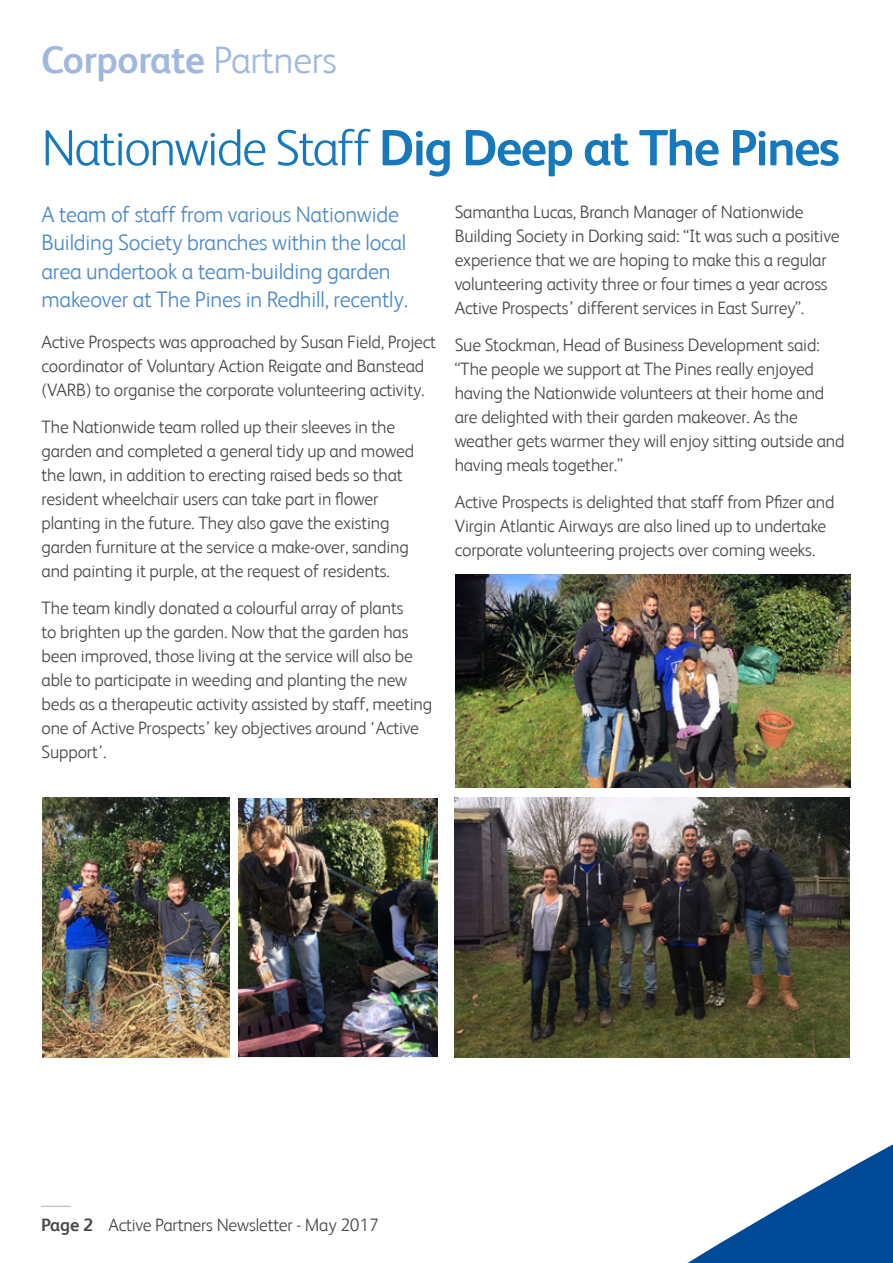
<style>
.page{position:relative;width:893px;height:1263px;background:#fff}
.page>*{position:absolute;margin:0;border:0;box-sizing:border-box;transform-origin:0 0}
.t1{font:700 51px "FS Albert";letter-spacing:-.03em;color:#1678bd}
.t2{font:700 38.4px "FS Albert";letter-spacing:-.01em;color:#a0b8e0}
.t3{font:300 22.5px/28.5px "FS Albert";letter-spacing:-.01em;color:#4e8ac8}
.t4{font:300 18px/24px "FS Albert";letter-spacing:-.01em;color:#4a4a49}
.s1{font-weight:300}
.s2{font-weight:700}
</style>
<div class="page">
<svg style="left:563px;top:722px;width:330px;height:541px"></svg>
<hr style="left:41px;top:1205px;width:30px;height:2px;background:#c6c6c6">
<img style="left:238px;top:798px;width:199px;height:258px">
<img style="left:454px;top:798px;width:396px;height:259px">
<img style="left:43px;top:798px;width:186px;height:259px">
<img style="left:455px;top:575px;width:395px;height:213px">
<h2 class="t2" style="left:41px;top:38px;width:298px">Corporate <span class="s1">Partners</span></h2>
<h1 class="t1" style="left:42px;top:118px;width:800px"><span class="s1">Nationwide Staff</span> Dig Deep at The Pines</h1>
<p class="t3" style="left:42px;top:200px;width:368px">A team of staff from various Nationwide Building Society branches within the local area undertook a team-building garden makeover at The Pines in Redhill, recently.</p>
<p class="t4" style="left:42px;top:330px;width:396px">Active Prospects was approached by Susan Field, Project coordinator of Voluntary Action Reigate and Banstead (VARB) to organise the corporate volunteering activity.</p>
<p class="t4" style="left:42px;top:415px;width:374px">The Nationwide team rolled up their sleeves in the garden and completed a general tidy up and mowed the lawn, in addition to erecting raised beds so that resident wheelchair users can take part in flower planting in the future. They also gave the existing garden furniture at the service a make-over, sanding and painting it purple, at the request of residents.</p>
<p class="t4" style="left:42px;top:596px;width:392px">The team kindly donated a colourful array of plants<br>to brighten up the garden. Now that the garden has been improved, those living at the service will also be able to participate in weeding and planting the new beds as a therapeutic activity assisted by staff, meeting one of Active Prospects’ key objectives around ‘Active Support’.</p>
<p class="t4" style="left:455px;top:200px;width:386px">Samantha Lucas, Branch Manager of Nationwide Building Society in Dorking said: “It was such a positive experience that we are hoping to make this a regular volunteering activity three or four times a year across Active Prospects’ different services in East Surrey”.</p>
<p class="t4" style="left:455px;top:333px;width:391px">Sue Stockman, Head of Business Development said: “The people we support at The Pines really enjoyed having the Nationwide volunteers at their home and are delighted with their garden makeover. As the weather gets warmer they will enjoy sitting outside and having meals together.”</p>
<p class="t4" style="left:455px;top:490px;width:381px">Active Prospects is delighted that staff from Pfizer and<br>Virgin Atlantic Airways are also lined up to undertake corporate volunteering projects over coming weeks.</p>
<p class="t4" style="left:41px;top:1213px;width:339px"><span class="s2">Page 2</span> Active Partners Newsletter - May 2017</p>
</div>
